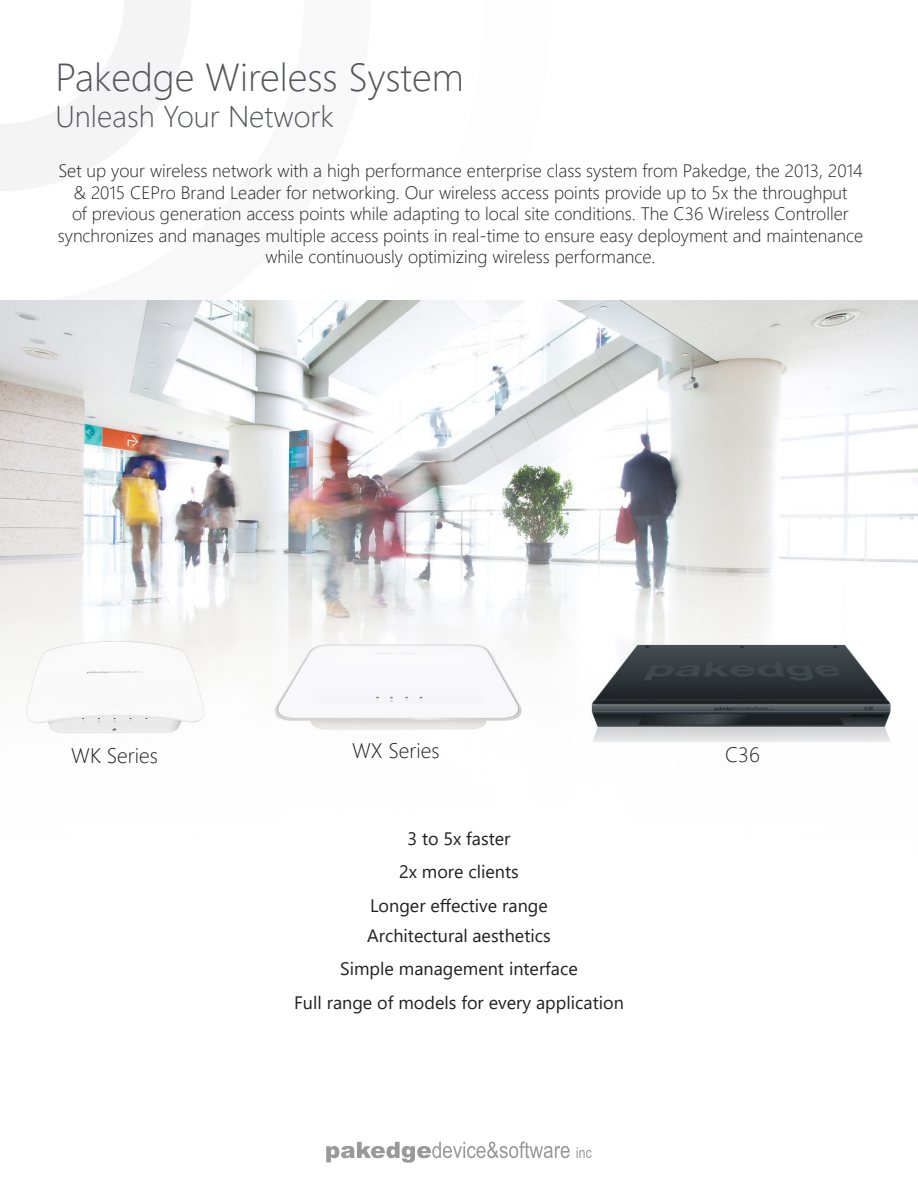
<style>
.page{position:relative;width:918px;height:1188px;background:#fff}
.page>*{position:absolute;margin:0;border:0;box-sizing:border-box;transform-origin:0 0}
.t1{font:300 39px "Segoe UI";color:#54555a}
.t2{font:300 30px "Segoe UI";color:#54555a}
.t3{font:300 21px "Segoe UI";color:#231f20}
.t4{font:300 18px/21.6px "Segoe UI";color:#231f20;text-align:center}
.t5{font:18px "Segoe UI";color:#231f20}
</style>
<div class="page">
<svg style="left:0;top:0;width:191px;height:191px"></svg>
<svg style="left:326px;top:1141px;width:244px;height:22px"></svg>
<svg style="left:577px;top:1147px;width:15px;height:11px"></svg>
<img style="left:0;top:300px;width:918px;height:442px">
<p class="t1" style="left:56px;top:46px;width:410px">Pakedge Wireless System</p>
<p class="t2" style="left:56px;top:92px;width:280px">Unleash Your Network</p>
<p class="t4" style="left:58px;top:159px;width:807px">Set up your wireless network with a high performance enterprise class system from Pakedge, the 2013, 2014 &amp; 2015 CEPro Brand Leader for networking. Our wireless access points provide up to 5x the throughput<br>of previous generation access points while adapting to local site conditions. The C36 Wireless Controller synchronizes and manages multiple access points in real-time to ensure easy deployment and maintenance while continuously optimizing wireless performance.</p>
<p class="t3" style="left:71px;top:738px;width:88px">WK Series</p>
<p class="t3" style="left:352px;top:733px;width:89px">WX Series</p>
<p class="t3" style="left:725px;top:738px;width:36px">C36</p>
<p class="t5" style="left:407px;top:824px;width:105px">3 to 5x faster</p>
<p class="t5" style="left:399px;top:857px;width:121px">2x more clients</p>
<p class="t5" style="left:370px;top:891px;width:179px">Longer effective range</p>
<p class="t5" style="left:367px;top:921px;width:185px">Architectural aesthetics</p>
<p class="t5" style="left:340px;top:954px;width:239px">Simple management interface</p>
<p class="t5" style="left:294px;top:988px;width:331px">Full range of models for every application</p>
</div>
